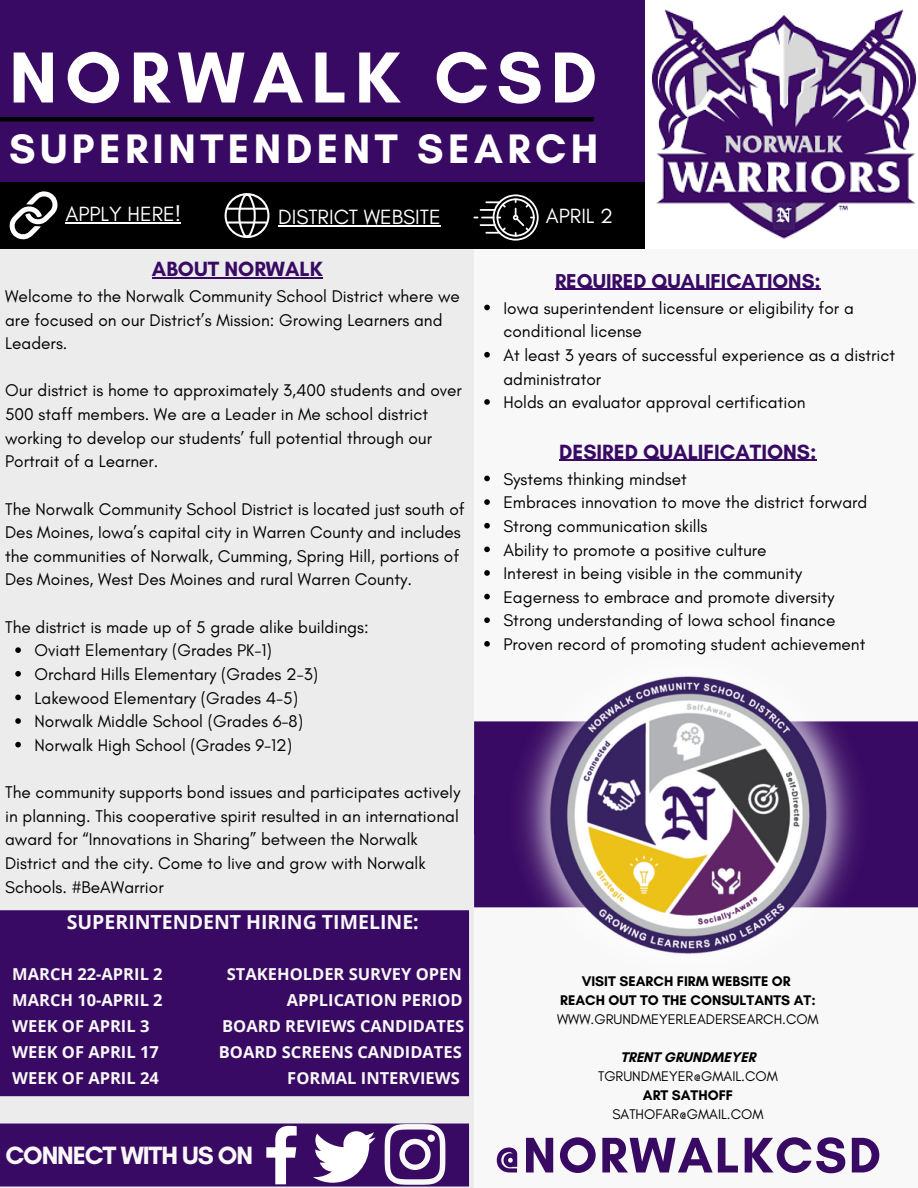
<style>
.page{position:relative;width:918px;height:1188px;background:#f8f8f8}
.page>*{position:absolute;margin:0;border:0;box-sizing:border-box;transform-origin:0 0}
.t1{font:700 73.5px "Glacial Indifference";letter-spacing:.105em;color:#fff}
.t2{font:700 51px "Glacial Indifference";letter-spacing:.035em;color:#390a63}
.t3{font:700 42px "Glacial Indifference";letter-spacing:.105em;color:#fff}
.t4{font:700 25.5px "Glacial Indifference";letter-spacing:-.045em;color:#f8f8f8}
.t5{font:700 21px "Glacial Indifference";color:#390a63}
.t6{font:21px "Glacial Indifference";color:#fff}
.t7{font:700 20.55px "Glacial Indifference";color:#390a63}
.t8{font:700 19.5px "Open Sans";color:#f8f8f8}
.t9{font:17.25px/23.7px "Glacial Indifference";color:#000}
.t10{font:700 16.5px "Open Sans";color:#f8f8f8}
.t11{font:700 14.25px/19px "Glacial Indifference";color:#000;text-align:center}
.t12{font:14.25px "Glacial Indifference";color:#000}
</style>
<div class="page">
<div style="left:0;top:0;width:727px;height:248px;background:#390a63"></div>
<div style="left:0;top:249px;width:474px;height:939px;background:#ececec"></div>
<div style="left:0;top:183px;width:917px;height:66px;background:#000"></div>
<svg style="left:9px;top:191px;width:49px;height:49px"></svg>
<hr style="left:65px;top:222px;width:116px;height:1px;background:#fff">
<svg style="left:225px;top:193px;width:44px;height:45px"></svg>
<hr style="left:278px;top:225px;width:163px;height:1px;background:#fff">
<svg style="left:473px;top:194px;width:66px;height:47px"></svg>
<hr style="left:0;top:117px;width:594px;height:4px;background:#000">
<div style="left:0;top:910px;width:469px;height:113px;background:#390a63"></div>
<div style="left:0;top:984px;width:469px;height:112px;background:#390a63"></div>
<div style="left:0;top:1124px;width:469px;height:63px;background:#390a63"></div>
<svg style="left:313px;top:1131px;width:63px;height:52px"></svg>
<svg style="left:266px;top:1126px;width:31px;height:58px"></svg>
<svg style="left:385px;top:1124px;width:60px;height:61px"></svg>
<div style="left:428px;top:1135px;width:7px;height:7px;background:#f8f8f8;border-radius:50%"></div>
<img style="left:646px;top:0;width:271px;height:249px">
<div style="left:474px;top:721px;width:444px;height:113px;background:#390a63"></div>
<div style="left:474px;top:795px;width:444px;height:112px;background:#390a63"></div>
<img style="left:503px;top:676px;width:371px;height:278px">
<svg style="left:484px;top:305px;width:6px;height:5px"></svg>
<svg style="left:484px;top:352px;width:6px;height:6px"></svg>
<svg style="left:484px;top:399px;width:6px;height:6px"></svg>
<svg style="left:484px;top:476px;width:6px;height:5px"></svg>
<svg style="left:484px;top:499px;width:6px;height:6px"></svg>
<svg style="left:484px;top:523px;width:6px;height:6px"></svg>
<svg style="left:484px;top:547px;width:6px;height:5px"></svg>
<svg style="left:484px;top:570px;width:6px;height:6px"></svg>
<svg style="left:484px;top:594px;width:6px;height:5px"></svg>
<svg style="left:484px;top:617px;width:6px;height:6px"></svg>
<svg style="left:484px;top:641px;width:6px;height:6px"></svg>
<hr style="left:555px;top:289px;width:266px;height:1px;background:#390a63">
<hr style="left:559px;top:460px;width:258px;height:1px;background:#390a63">
<svg style="left:15px;top:647px;width:6px;height:6px"></svg>
<svg style="left:15px;top:671px;width:6px;height:6px"></svg>
<svg style="left:15px;top:695px;width:6px;height:5px"></svg>
<svg style="left:15px;top:718px;width:6px;height:6px"></svg>
<svg style="left:15px;top:742px;width:6px;height:5px"></svg>
<hr style="left:152px;top:277px;width:171px;height:1px;background:#390a63">
<h1 class="t1" style="left:9px;top:33px;width:590px">NORWALK CSD</h1>
<h3 class="t3" style="left:9px;top:123px;width:591px">SUPERINTENDENT SEARCH</h3>
<p class="t6" style="left:65px;top:201px;width:117px">APPLY HERE!</p>
<p class="t6" style="left:278px;top:204px;width:164px">DISTRICT WEBSITE</p>
<p class="t6" style="left:546px;top:203px;width:69px">APRIL 2</p>
<p class="t5" style="left:152px;top:256px;width:172px">ABOUT NORWALK</p>
<p class="t9" style="left:5px;top:284px;width:456px">Welcome to the Norwalk Community School District where we are focused on our District’s Mission: Growing Learners and<br>Leaders.</p>
<p class="t9" style="left:5px;top:379px;width:458px">Our district is home to approximately 3,400 students and over 500 staff members. We are a Leader in Me school district working to develop our students’ full potential through our Portrait of a Learner.</p>
<p class="t9" style="left:5px;top:497px;width:461px">The Norwalk Community School District is located just south of Des Moines, Iowa’s capital city in Warren County and includes the communities of Norwalk, Cumming, Spring Hill, portions of Des Moines, West Des Moines and rural Warren County.</p>
<p class="t9" style="left:5px;top:615px;width:365px">The district is made up of 5 grade alike buildings:</p>
<p class="t9" style="left:34px;top:638px;width:285px">Oviatt Elementary (Grades PK-1)<br>Orchard Hills Elementary (Grades 2-3)<br>Lakewood Elementary (Grades 4-5)<br>Norwalk Middle School (Grades 6-8)<br>Norwalk High School (Grades 9-12)</p>
<p class="t9" style="left:5px;top:780px;width:457px">The community supports bond issues and participates actively in planning. This cooperative spirit resulted in an international award for “Innovations in Sharing” between the Norwalk District and the city. Come to live and grow with Norwalk Schools. #BeAWarrior</p>
<p class="t8" style="left:67px;top:908px;width:353px">SUPERINTENDENT HIRING TIMELINE:</p>
<p class="t10" style="left:12px;top:963px;width:152px">MARCH 22-APRIL 2</p>
<p class="t10" style="left:227px;top:963px;width:236px">STAKEHOLDER SURVEY OPEN</p>
<p class="t10" style="left:12px;top:989px;width:152px">MARCH 10-APRIL 2</p>
<p class="t10" style="left:287px;top:989px;width:177px">APPLICATION PERIOD</p>
<p class="t10" style="left:12px;top:1014px;width:139px">WEEK OF APRIL 3</p>
<p class="t10" style="left:222px;top:1014px;width:244px">BOARD REVIEWS CANDIDATES</p>
<p class="t10" style="left:12px;top:1040px;width:148px">WEEK OF APRIL 17</p>
<p class="t10" style="left:219px;top:1040px;width:245px">BOARD SCREENS CANDIDATES</p>
<p class="t10" style="left:12px;top:1066px;width:148px">WEEK OF APRIL 24</p>
<p class="t10" style="left:287px;top:1066px;width:174px">FORMAL INTERVIEWS</p>
<h3 class="t4" style="left:5px;top:1140px;width:249px">CONNECT WITH US ON</h3>
<p class="t7" style="left:555px;top:268px;width:267px">REQUIRED QUALIFICATIONS:</p>
<p class="t9" style="left:503px;top:296px;width:393px">Iowa superintendent licensure or eligibility for a conditional license<br>At least 3 years of successful experience as a district administrator<br>Holds an evaluator approval certification</p>
<p class="t5" style="left:559px;top:439px;width:259px">DESIRED QUALIFICATIONS:</p>
<p class="t9" style="left:503px;top:467px;width:365px">Systems thinking mindset<br>Embraces innovation to move the district forward Strong communication skills<br>Ability to promote a positive culture<br>Interest in being visible in the community Eagerness to embrace and promote diversity Strong understanding of Iowa school finance Proven record of promoting student achievement</p>
<p class="t11" style="left:560px;top:971px;width:257px">VISIT SEARCH FIRM WEBSITE OR<br>REACH OUT TO THE CONSULTANTS AT:</p>
<p class="t12" style="left:557px;top:1010px;width:263px">WWW.GRUNDMEYERLEADERSEARCH.COM</p>
<p class="t11" style="left:620px;top:1047px;width:137px">TRENT GRUNDMEYER</p>
<p class="t12" style="left:598px;top:1067px;width:181px">TGRUNDMEYER@GMAIL.COM</p>
<p class="t11" style="left:643px;top:1085px;width:92px">ART SATHOFF</p>
<p class="t12" style="left:612px;top:1105px;width:153px">SATHOFAR@GMAIL.COM</p>
<h2 class="t2" style="left:494px;top:1124px;width:389px">@NORWALKCSD</h2>
</div>
